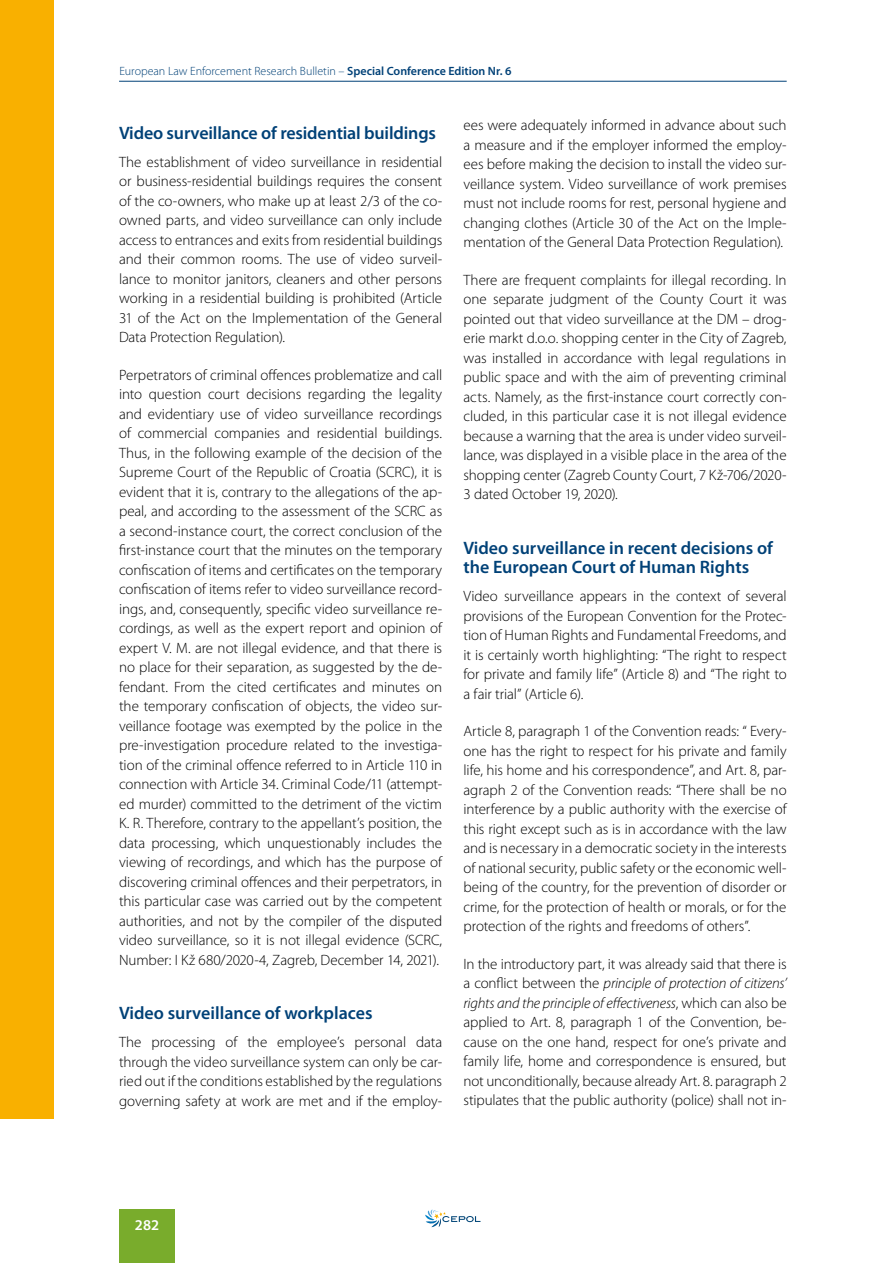
<style>
.page{position:relative;width:893px;height:1263px;background:#fff}
.page>*{position:absolute;margin:0;border:0;box-sizing:border-box;transform-origin:0 0}
.t1{font:600 18px/19.5px "Myriad Pro";color:#004177}
.t2{font:300 15px/19.5px "Myriad Pro";letter-spacing:-.005em;color:#000;text-align:justify}
.t3{font:600 15px "Myriad Pro";color:#fff}
.t4{font:300 12px "Myriad Pro";color:#004177}
.s1{font-weight:600}
.s2{font-style:italic}
</style>
<div class="page">
<div style="left:0;top:0;width:54px;height:1118px;background:#f9b000"></div>
<svg style="left:425px;top:1209px;width:55px;height:18px"></svg>
<div style="left:119px;top:1210px;width:56px;height:53px;background:#79ac2c"></div>
<hr style="left:119px;top:81px;width:668px;height:1px;background:#004177">
<p class="t4" style="left:119px;top:64px;width:393px">European Law Enforcement Research Bulletin – <span class="s1">Special Conference Edition Nr. 6</span></p>
<p class="t1" style="left:119px;top:123px;width:318px">Video surveillance of residential buildings</p>
<p class="t2" style="left:119px;top:152px;width:325px">The establishment of video surveillance in residential or business-residential buildings requires the consent of the co-owners, who make up at least 2/3 of the co&shy;owned parts, and video surveillance can only include access to entrances and exits from residential buildings and their common rooms. The use of video surveil&shy;lance to monitor janitors, cleaners and other persons working in a residential building is prohibited (Article 31 of the Act on the Implementation of the General Data Protection Regulation).</p>
<p class="t2" style="left:119px;top:365px;width:325px">Perpetrators of criminal offences problematize and call into question court decisions regarding the legality and evidentiary use of video surveillance recordings of commercial companies and residential buildings.<br>Thus, in the following example of the decision of the Supreme Court of the Republic of Croatia (SCRC), it is evident that it is, contrary to the allegations of the ap&shy;peal, and according to the assessment of the SCRC as a second-instance court, the correct conclusion of the first-instance court that the minutes on the temporary confiscation of items and certificates on the temporary confiscation of items refer to video surveillance record&shy;ings, and, consequently, specific video surveillance re&shy;cordings, as well as the expert report and opinion of expert V. M. are not illegal evidence, and that there is no place for their separation, as suggested by the de&shy;fendant. From the cited certificates and minutes on the temporary confiscation of objects, the video sur&shy;veillance footage was exempted by the police in the pre-investigation procedure related to the investiga&shy;tion of the criminal offence referred to in Article 110 in connection with Article 34. Criminal Code/11 (attempt&shy;ed murder) committed to the detriment of the victim K. R. Therefore, contrary to the appellant’s position, the data processing, which unquestionably includes the viewing of recordings, and which has the purpose of discovering criminal offences and their perpetrators, in this particular case was carried out by the competent authorities, and not by the compiler of the disputed video surveillance, so it is not illegal evidence (SCRC, Number: I Kž 680/2020-4, Zagreb, December 14, 2021).</p>
<p class="t1" style="left:119px;top:1004px;width:255px">Video surveillance of workplaces</p>
<p class="t2" style="left:119px;top:1033px;width:325px">The processing of the employee’s personal data through the video surveillance system can only be car&shy;ried out if the conditions established by the regulations governing safety at work are met and if the employ-</p>
<p class="t2" style="left:463px;top:116px;width:325px">ees were adequately informed in advance about such a measure and if the employer informed the employ&shy;ees before making the decision to install the video sur&shy;veillance system. Video surveillance of work premises must not include rooms for rest, personal hygiene and changing clothes (Article 30 of the Act on the Imple&shy;mentation of the General Data Protection Regulation).</p>
<p class="t2" style="left:463px;top:270px;width:325px">There are frequent complaints for illegal recording. In one separate judgment of the County Court it was pointed out that video surveillance at the DM – drog&shy;erie markt d.o.o. shopping center in the City of Zagreb, was installed in accordance with legal regulations in public space and with the aim of preventing criminal acts. Namely, as the first-instance court correctly con&shy;cluded, in this particular case it is not illegal evidence because a warning that the area is under video surveil&shy;lance, was displayed in a visible place in the area of the shopping center (Zagreb County Court, 7 Kž-706/2020- 3 dated October 19, 2020).</p>
<p class="t1" style="left:463px;top:538px;width:311px">Video surveillance in recent decisions of the European Court of Human Rights</p>
<p class="t2" style="left:463px;top:587px;width:325px">Video surveillance appears in the context of several provisions of the European Convention for the Protec&shy;tion of Human Rights and Fundamental Freedoms, and it is certainly worth highlighting: “The right to respect for private and family life” (Article 8) and “The right to a fair trial” (Article 6).</p>
<p class="t2" style="left:463px;top:722px;width:325px">Article 8, paragraph 1 of the Convention reads: “ Every&shy;one has the right to respect for his private and family life, his home and his correspondence”, and Art. 8, par&shy;agraph 2 of the Convention reads: “There shall be no interference by a public authority with the exercise of this right except such as is in accordance with the law and is necessary in a democratic society in the interests of national security, public safety or the economic well&shy;being of the country, for the prevention of disorder or crime, for the protection of health or morals, or for the protection of the rights and freedoms of others”.</p>
<p class="t2" style="left:463px;top:954px;width:325px">In the introductory part, it was already said that there is a conflict between the <span class="s2">principle of protection of citizens’ rights and the principle of effectiveness</span>, which can also be applied to Art. 8, paragraph 1 of the Convention, be&shy;cause on the one hand, respect for one’s private and family life, home and correspondence is ensured, but not unconditionally, because already Art. 8. paragraph 2 stipulates that the public authority (police) shall not in-</p>
<p class="t3" style="left:135px;top:1216px;width:26px">282</p>
</div>
